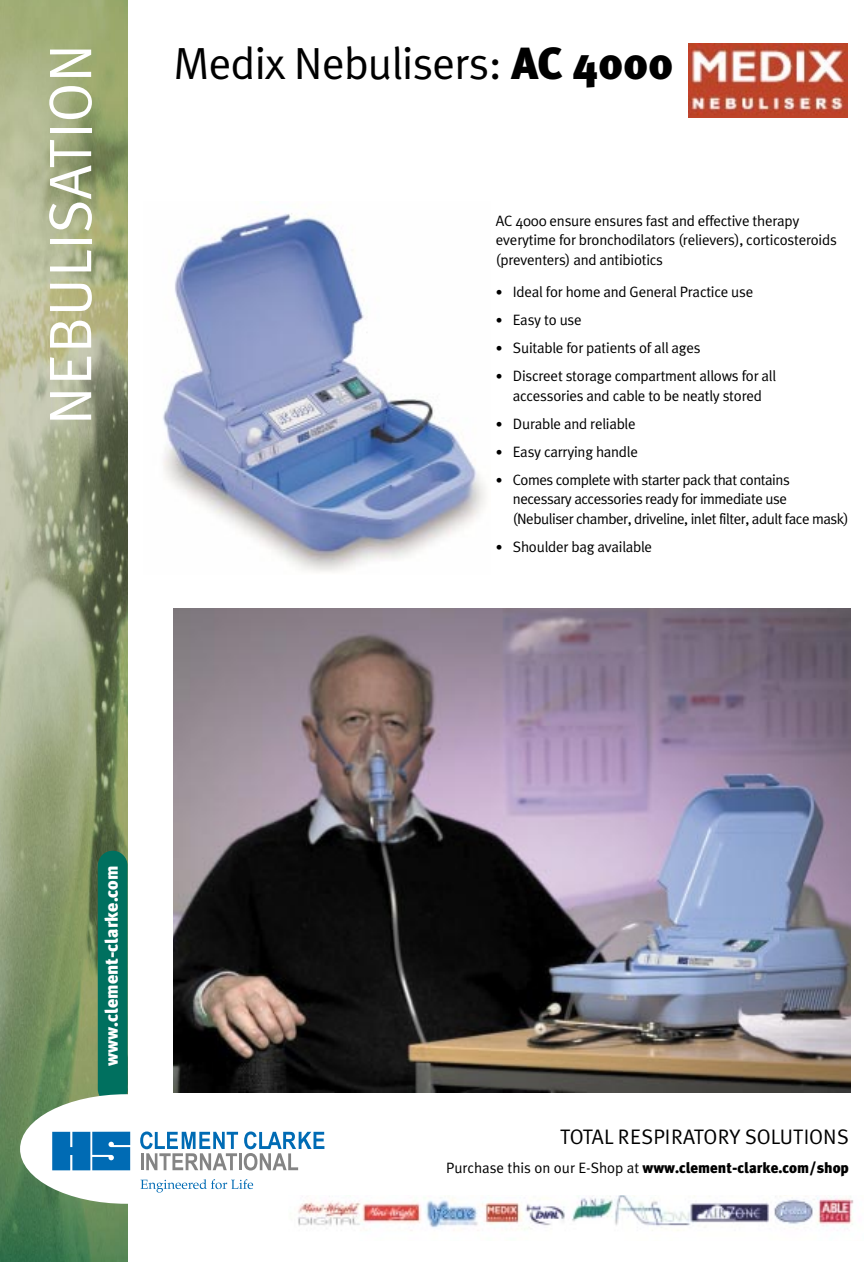
<style>
.page{position:relative;width:864px;height:1262px;background:#fff}
.page>*{position:absolute;margin:0;border:0;box-sizing:border-box;transform-origin:0 0}
.t1{font:60px "Meta Plus Normal";letter-spacing:.01em;color:#fff}
.t2{font:45px "Meta Plus Normal";letter-spacing:-.015em;color:#000}
.t3{font:21px "Meta Plus Normal";color:#000}
.t4{font:900 18px "Meta Plus";color:#fff}
.t5{font:15px/19.5px "Meta Plus Normal";letter-spacing:-.015em;color:#000}
.t6{font:900 15px "Meta Plus";color:#000}
.s1{font-family:"Meta Plus";font-weight:900}
.s2{font-size:13.5px}
.s3{font-family:"Meta Plus Normal";font-weight:400}
</style>
<div class="page">
<img style="left:0;top:0;width:128px;height:1261px">
<img style="left:298px;top:1196px;width:556px;height:35px">
<img style="left:688px;top:44px;width:159px;height:74px">
<div style="left:98px;top:850px;width:30px;height:253px;background:#00705f;border-radius:15px"></div>
<div style="left:20px;top:1094px;width:213px;height:109px;background:#fff;border-radius:50%"></div>
<svg style="left:140px;top:1131px;width:98px;height:39px"></svg>
<hr style="left:239px;top:1153px;width:3px;height:17px;background:#848484">
<svg style="left:244px;top:1131px;width:80px;height:39px"></svg>
<svg style="left:141px;top:1179px;width:112px;height:13px"></svg>
<svg style="left:52px;top:1131px;width:78px;height:39px;background:#1a7abb"></svg>
<img style="left:163px;top:213px;width:323px;height:359px">
<img style="left:173px;top:608px;width:677px;height:485px">
<h1 class="t1" style="left:48px;top:425px;width:382px;rotate:-90deg">NEBULISATION</h1>
<h2 class="t2" style="left:174px;top:47px;width:501px">Medix Nebulisers: <span class="s1">AC 4000</span></h2>
<p class="t5" style="left:496px;top:212px;width:342px">AC 4000 ensure ensures fast and effective therapy everytime for bronchodilators (relievers), corticosteroids (preventers) and antibiotics</p>
<p class="t5" style="left:496px;top:283px;width:259px"><span class="s2">•</span> Ideal for home and General Practice use</p>
<p class="t5" style="left:496px;top:311px;width:87px"><span class="s2">•</span> Easy to use</p>
<p class="t5" style="left:496px;top:339px;width:206px"><span class="s2">•</span> Suitable for patients of all ages</p>
<p class="t5" style="left:496px;top:367px;width:282px;text-align:center"><span class="s2">•</span> Discreet storage compartment allows for all accessories and cable to be neatly stored</p>
<p class="t5" style="left:496px;top:415px;width:141px"><span class="s2">•</span> Durable and reliable</p>
<p class="t5" style="left:496px;top:443px;width:144px"><span class="s2">•</span> Easy carrying handle</p>
<p class="t5" style="left:513px;top:471px;width:337px;text-indent:-17px"><span class="s2">•</span> Comes complete with starter pack that contains necessary accessories ready for immediate use (Nebuliser chamber, driveline, inlet filter, adult face mask)</p>
<p class="t5" style="left:496px;top:538px;width:158px"><span class="s2">•</span> Shoulder bag available</p>
<p class="t4" style="left:105px;top:1065px;width:201px;rotate:-90deg">www.clement-clarke.com</p>
<h3 class="t3" style="left:560px;top:1128px;width:290px">TOTAL RESPIRATORY SOLUTIONS</h3>
<p class="t6" style="left:446px;top:1162px;width:404px"><span class="s3">Purchase this on our E-Shop at</span> www.clement-clarke.com/shop</p>
</div>
